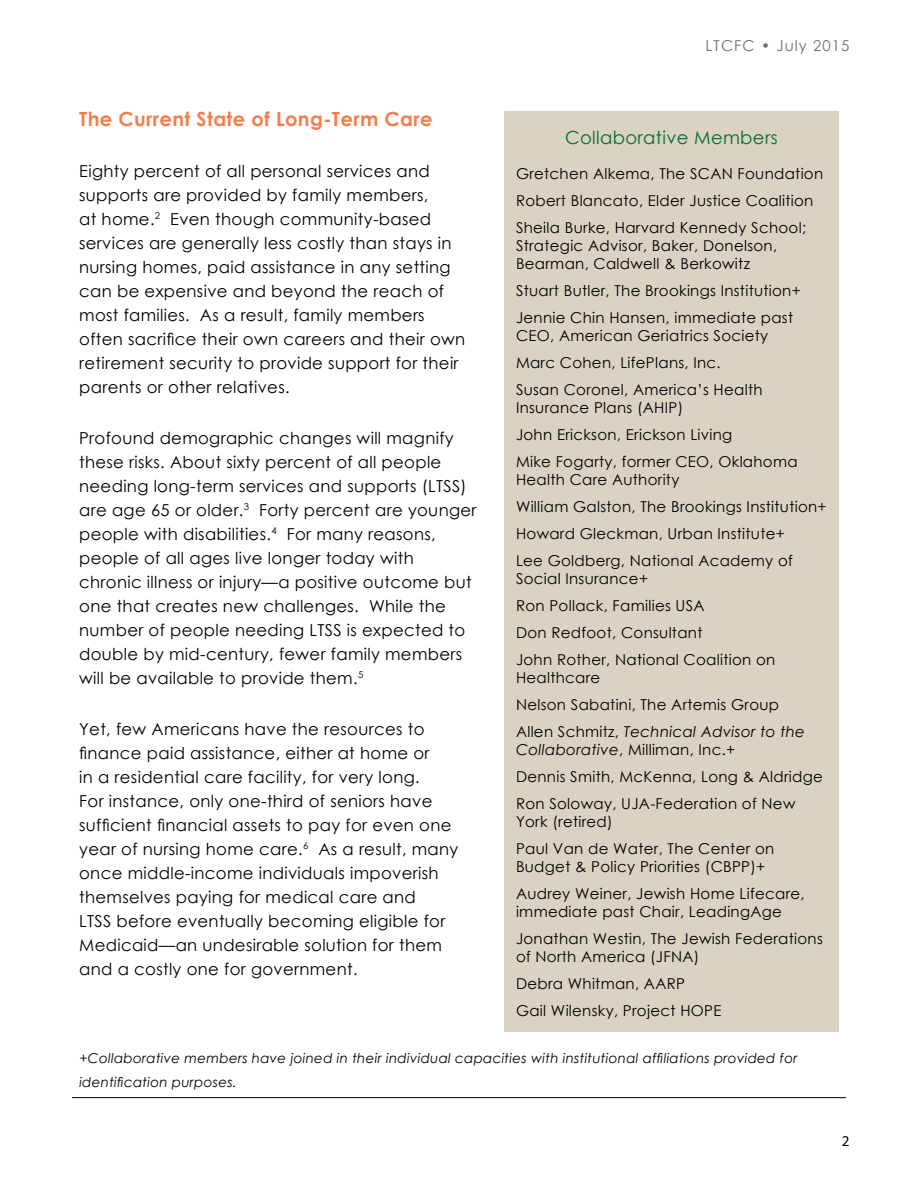
<style>
.page{position:relative;width:918px;height:1188px;background:#fff}
.page>*{position:absolute;margin:0;border:0;box-sizing:border-box;transform-origin:0 0}
.t1{font:700 19.5px "Century Gothic";letter-spacing:.02em;color:#f47d4d}
.t2{font:18px "Century Gothic";letter-spacing:.02em;color:#076a37}
.t3{font:16.5px/24px "Century Gothic";letter-spacing:.02em;color:#000}
.t4{font:15px/27px "Century Gothic";letter-spacing:.02em;color:#000}
.t5{font:15px "Century Gothic";letter-spacing:.07em;color:#6d6e71}
.t6{font:15px "Myriad Pro";color:#000}
.t7{font:italic 13.5px/24px "Century Gothic";letter-spacing:.02em;color:#000}
.s1{font-style:italic}
</style>
<div class="page">
<hr style="left:72px;top:1097px;width:774px;height:1px;background:#000">
<div style="left:504px;top:111px;width:335px;height:920px;background:#dad2c3"></div>
<p class="t5" style="left:706px;top:35px;width:145px">LTCFC • July 2015</p>
<p class="t1" style="left:79px;top:104px;width:355px">The Current State of Long-Term Care</p>
<p class="t3" style="left:79px;top:159px;width:388px">Eighty percent of all personal services and supports are provided by family members,<br>at home.<sup>2</sup> Even though community-based services are generally less costly than stays in nursing homes, paid assistance in any setting can be expensive and beyond the reach of most families. As a result, family members often sacrifice their own careers and their own retirement security to provide support for their parents or other relatives.</p>
<p class="t3" style="left:79px;top:426px;width:399px">Profound demographic changes will magnify these risks. About sixty percent of all people needing long-term services and supports (LTSS) are age 65 or older.<sup>3</sup> Forty percent are younger people with disabilities.<sup>4</sup> For many reasons, people of all ages live longer today with chronic illness or injury—a positive outcome but one that creates new challenges. While the number of people needing LTSS is expected to double by mid-century, fewer family members will be available to provide them.<sup>5</sup></p>
<p class="t3" style="left:79px;top:717px;width:381px">Yet, few Americans have the resources to finance paid assistance, either at home or<br>in a residential care facility, for very long.<br>For instance, only one-third of seniors have sufficient financial assets to pay for even one year of nursing home care.<sup>6</sup> As a result, many once middle-income individuals impoverish themselves paying for medical care and<br>LTSS before eventually becoming eligible for Medicaid—an undesirable solution for them and a costly one for government.</p>
<p class="t2" style="left:565px;top:125px;width:214px">Collaborative Members</p>
<p class="t4" style="left:516px;top:160px;width:309px">Gretchen Alkema, The SCAN Foundation<br>Robert Blancato, Elder Justice Coalition<br>Sheila Burke, Harvard Kennedy School;</p>
<p class="t4" style="left:516px;top:236px;width:263px;line-height:18px">Strategic Advisor, Baker, Donelson,<br>Bearman, Caldwell &amp; Berkowitz</p>
<p class="t4" style="left:516px;top:277px;width:286px">Stuart Butler, The Brookings Institution+<br>Jennie Chin Hansen, immediate past</p>
<p class="t4" style="left:516px;top:322px;width:254px">CEO, American Geriatrics Society<br>Marc Cohen, LifePlans, Inc.<br>Susan Coronel, America’s Health</p>
<p class="t4" style="left:516px;top:394px;width:283px">Insurance Plans (AHIP)<br>John Erickson, Erickson Living<br>Mike Fogarty, former CEO, Oklahoma</p>
<p class="t4" style="left:516px;top:466px;width:312px">Health Care Authority<br>William Galston, The Brookings Institution+ Howard Gleckman, Urban Institute+<br>Lee Goldberg, National Academy of</p>
<p class="t4" style="left:516px;top:565px;width:261px">Social Insurance+<br>Ron Pollack, Families USA<br>Don Redfoot, Consultant<br>John Rother, National Coalition on</p>
<p class="t4" style="left:516px;top:664px;width:291px">Healthcare<br>Nelson Sabatini, The Artemis Group<br>Allen Schmitz, <span class="s1">Technical Advisor to the</span></p>
<p class="t4" style="left:516px;top:736px;width:309px"><span class="s1">Collaborative</span>, Milliman, Inc.+<br>Dennis Smith, McKenna, Long &amp; Aldridge<br>Ron Soloway, UJA-Federation of New</p>
<p class="t4" style="left:516px;top:808px;width:260px">York (retired)<br>Paul Van de Water, The Center on</p>
<p class="t4" style="left:516px;top:853px;width:290px">Budget &amp; Policy Priorities (CBPP)+<br>Audrey Weiner, Jewish Home Lifecare,</p>
<p class="t4" style="left:516px;top:898px;width:308px">immediate past Chair, LeadingAge<br>Jonathan Westin, The Jewish Federations</p>
<p class="t4" style="left:516px;top:943px;width:207px">of North America (JFNA)<br>Debra Whitman, AARP<br>Gail Wilensky, Project HOPE</p>
<p class="t7" style="left:79px;top:1046px;width:720px">+Collaborative members have joined in their individual capacities with institutional affiliations provided for identification purposes.</p>
<p class="t6" style="left:842px;top:1132px;width:9px">2</p>
</div>
